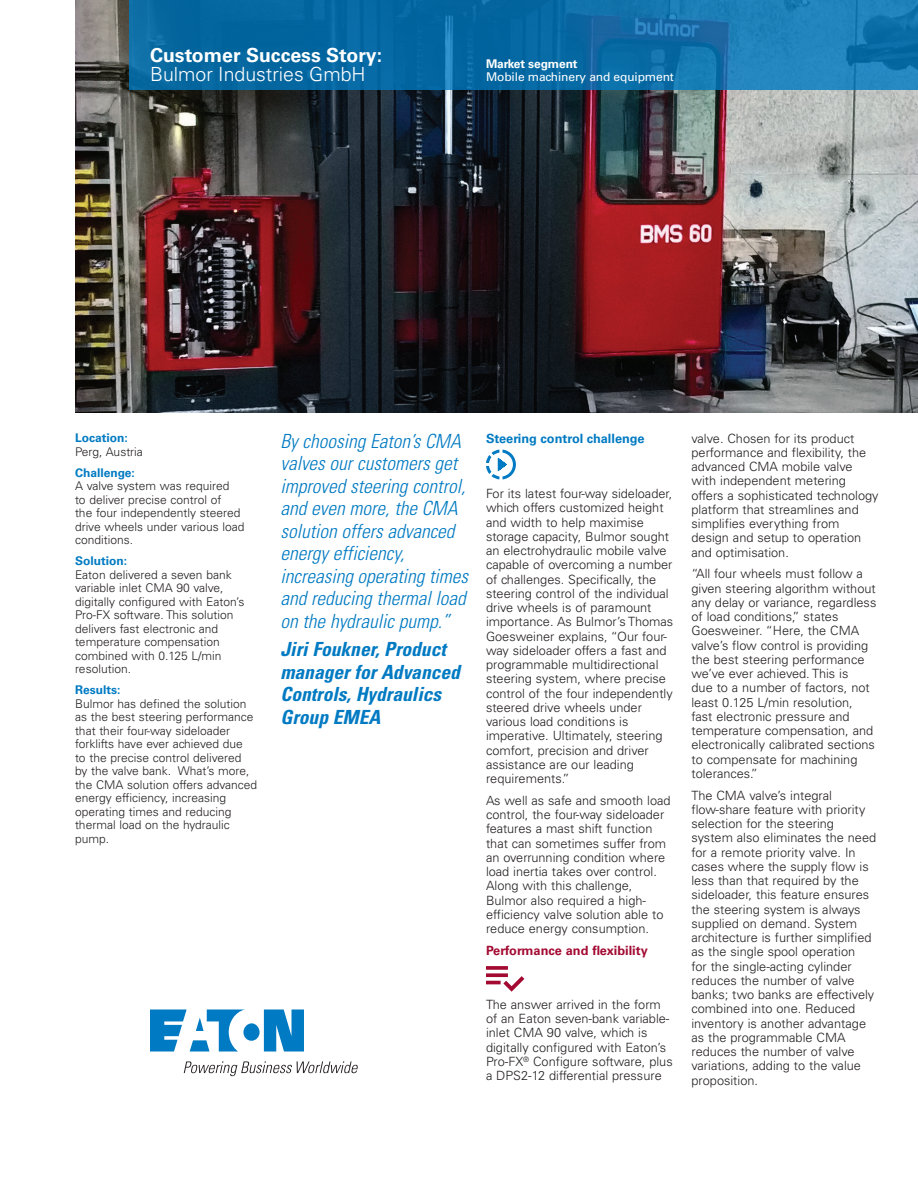
<style>
.page{position:relative;width:918px;height:1188px;background:#fff}
.page>*{position:absolute;margin:0;border:0;box-sizing:border-box;transform-origin:0 0}
._01_Pull_Quote___ADJ{font:italic 300 condensed 19.5px/22.5px "Univers LT Std";color:#007ac2}
._01_Pull_Quote___ADJ-2{font:italic 700 condensed 19.5px/22.5px "Univers LT Std";color:#007ac2}
._00_CSS_Company{font:700 19.5px "Univers LT Std";color:#fff}
._00_CSS_Company-2{font:300 19.5px "Univers LT Std";color:#fff}
._02_Body__8_5_pt{font:300 12.75px/14.2px "Univers LT Std";color:#231f20}
._02_Body__8_5_pt-2{font:700 12.75px "Univers LT Std";color:#a30a32}
._02_Body_Head__8_5_p{font:700 12.75px "Univers LT Std";color:#007ac2}
._02_Body__8_5_pt-3{font:300 12px/13.5px "Univers LT Std";color:#231f20}
._02_Body__8_5_pt-4{font:700 12px "Univers LT Std";color:#007ac2}
.t1{font:12px "Univers LT Std";letter-spacing:-.01em;color:#fff}
.t2{font:700 12px "Univers LT Std";letter-spacing:-.01em;color:#fff}
</style>
<div class="page">
<img style="left:75px;top:0;width:843px;height:412px">
<svg style="left:486px;top:450px;width:30px;height:29px"></svg>
<svg style="left:486px;top:966px;width:38px;height:26px"></svg>
<svg style="left:129px;top:0;width:789px;height:90px;background:#0d6fa8"></svg>
<svg style="left:150px;top:1010px;width:154px;height:42px"></svg>
<svg style="left:184px;top:1061px;width:174px;height:15px"></svg>
<p class="_00_CSS_Company" style="left:150px;top:43px;width:234px">Customer Success Story:</p>
<p class="_00_CSS_Company-2" style="left:150px;top:62px;width:217px">Bulmor Industries GmbH</p>
<p class="t2" style="left:486px;top:56px;width:93px">Market segment</p>
<p class="t1" style="left:486px;top:70px;width:189px">Mobile machinery and equipment</p>
<p class="_02_Body__8_5_pt-4" style="left:75px;top:431px;width:54px">Location:</p>
<p class="_02_Body__8_5_pt-3" style="left:75px;top:445px;width:69px">Perg, Austria</p>
<p class="_02_Body__8_5_pt-4" style="left:75px;top:465px;width:61px">Challenge:</p>
<p class="_02_Body__8_5_pt-3" style="left:75px;top:479px;width:171px">A valve system was required<br>to deliver precise control of<br>the four independently steered drive wheels under various load conditions.</p>
<p class="_02_Body__8_5_pt-4" style="left:75px;top:554px;width:54px">Solution:</p>
<p class="_02_Body__8_5_pt-3" style="left:75px;top:568px;width:171px">Eaton delivered a seven bank variable inlet CMA 90 valve, digitally configured with Eaton’s<br>Pro-FX software. This solution delivers fast electronic and temperature compensation combined with 0.125 L/min resolution.</p>
<p class="_02_Body__8_5_pt-4" style="left:75px;top:683px;width:47px">Results:</p>
<p class="_02_Body__8_5_pt-3" style="left:75px;top:697px;width:184px">Bulmor has defined the solution as the best steering performance that their four-way sideloader forklifts have ever achieved due<br>to the precise control delivered<br>by the valve bank. What’s more, the CMA solution offers advanced energy efficiency, increasing operating times and reducing thermal load on the hydraulic pump.</p>
<p class="_01_Pull_Quote___ADJ" style="left:280px;top:430px;width:189px">By choosing Eaton’s CMA valves our customers get improved steering control, and even more, the CMA solution offers advanced energy efficiency, increasing operating times and reducing thermal load on the hydraulic pump.”</p>
<p class="_01_Pull_Quote___ADJ-2" style="left:280px;top:638px;width:181px">Jiri Foukner, Product manager for Advanced<br>Controls, Hydraulics<br>Group EMEA</p>
<p class="_02_Body_Head__8_5_p" style="left:486px;top:431px;width:160px">Steering control challenge</p>
<p class="_02_Body__8_5_pt" style="left:486px;top:487px;width:189px">For its latest four-way sideloader, which offers customized height and width to help maximise storage capacity, Bulmor sought an electrohydraulic mobile valve capable of overcoming a number of challenges. Specifically, the steering control of the individual drive wheels is of paramount importance. As Bulmor’s Thomas<br>Goesweiner explains, “Our four&shy;way sideloader offers a fast and programmable multidirectional steering system, where precise control of the four independently steered drive wheels under various load conditions is imperative. Ultimately, steering comfort, precision and driver assistance are our leading requirements.”</p>
<p class="_02_Body__8_5_pt" style="left:486px;top:793px;width:186px">As well as safe and smooth load control, the four-way sideloader features a mast shift function that can sometimes suffer from an overrunning condition where load inertia takes over control.<br>Along with this challenge,<br>Bulmor also required a high&shy;efficiency valve solution able to reduce energy consumption.</p>
<p class="_02_Body__8_5_pt-2" style="left:486px;top:943px;width:163px">Performance and flexibility</p>
<p class="_02_Body__8_5_pt" style="left:486px;top:997px;width:188px">The answer arrived in the form of an Eaton seven-bank variable&shy;inlet CMA 90 valve, which is digitally configured with Eaton’s<br>Pro-FX<sup>®</sup> Configure software, plus a DPS2-12 differential pressure</p>
<p class="_02_Body__8_5_pt" style="left:692px;top:431px;width:189px">valve. Chosen for its product performance and flexibility, the advanced CMA mobile valve with independent metering offers a sophisticated technology platform that streamlines and simplifies everything from design and setup to operation and optimisation.</p>
<p class="_02_Body__8_5_pt" style="left:692px;top:567px;width:186px">“All four wheels must follow a given steering algorithm without any delay or variance, regardless of load conditions,” states<br>Goesweiner. “Here, the CMA valve’s flow control is providing the best steering performance we’ve ever achieved. This is<br>due to a number of factors, not least 0.125 L/min resolution, fast electronic pressure and temperature compensation, and electronically calibrated sections to compensate for machining tolerances.”</p>
<p class="_02_Body__8_5_pt" style="left:692px;top:788px;width:186px">The CMA valve’s integral flow-share feature with priority selection for the steering system also eliminates the need for a remote priority valve. In cases where the supply flow is less than that required by the sideloader, this feature ensures the steering system is always supplied on demand. System architecture is further simplified as the single spool operation<br>for the single-acting cylinder reduces the number of valve banks; two banks are effectively combined into one. Reduced inventory is another advantage as the programmable CMA reduces the number of valve variations, adding to the value proposition.</p>
</div>
